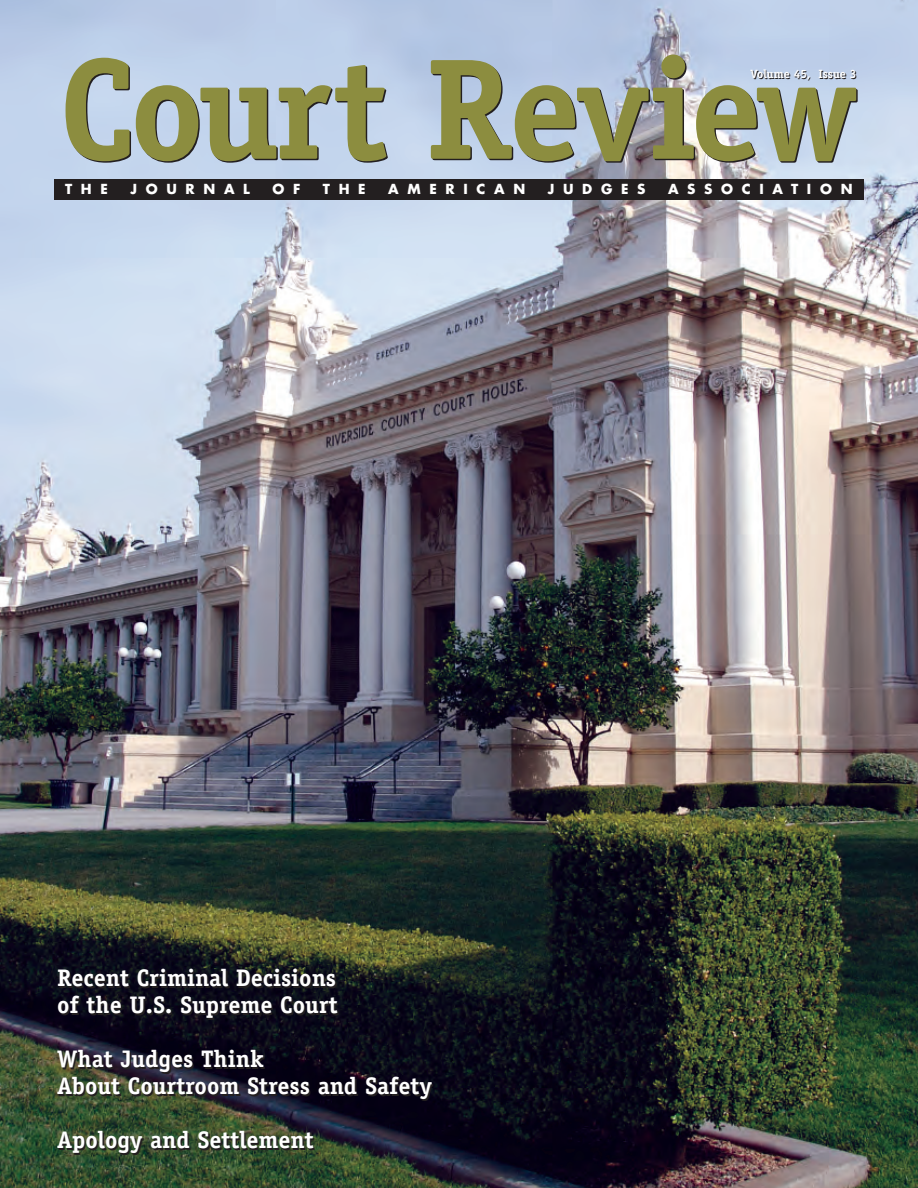
<style>
.page{position:relative;width:918px;height:1188px;background:#fff}
.page>*{position:absolute;margin:0;border:0;box-sizing:border-box;transform-origin:0 0}
.t1{font:700 144px "Officina Serif";letter-spacing:-.035em;color:#231f20}
.t2{font:700 24px/27px "Officina Serif";color:#fff}
.t3{font:700 13.5px "Futura";letter-spacing:.645em;color:#fff}
.t4{font:700 12px "Officina Serif";color:#231f20}
</style>
<div class="page">
<img style="left:0;top:0;width:918px;height:1188px">
<div style="left:54px;top:179px;width:810px;height:21px;background:#231f20"></div>
<h1 class="t1" style="left:61px;top:57px;width:800px">Court Review</h1>
<p class="t3" style="left:65px;top:183px;width:44px">THE</p>
<p class="t3" style="left:130px;top:183px;width:121px">JOURNAL</p>
<p class="t3" style="left:272px;top:183px;width:29px">O F</p>
<p class="t3" style="left:323px;top:183px;width:44px">THE</p>
<p class="t3" style="left:388px;top:183px;width:138px">AMERICAN</p>
<p class="t3" style="left:548px;top:183px;width:99px">JUDGES</p>
<p class="t3" style="left:668px;top:183px;width:186px">ASSOCIATION</p>
<p class="t4" style="left:751px;top:70px;width:108px">Volume 45, Issue 3</p>
<p class="t2" style="left:57px;top:967px;width:282px">Recent Criminal Decisions of the U.S. Supreme Court</p>
<p class="t2" style="left:57px;top:1048px;width:376px">What Judges Think<br>About Courtroom Stress and Safety</p>
<p class="t2" style="left:57px;top:1129px;width:258px">Apology and Settlement</p>
</div>
